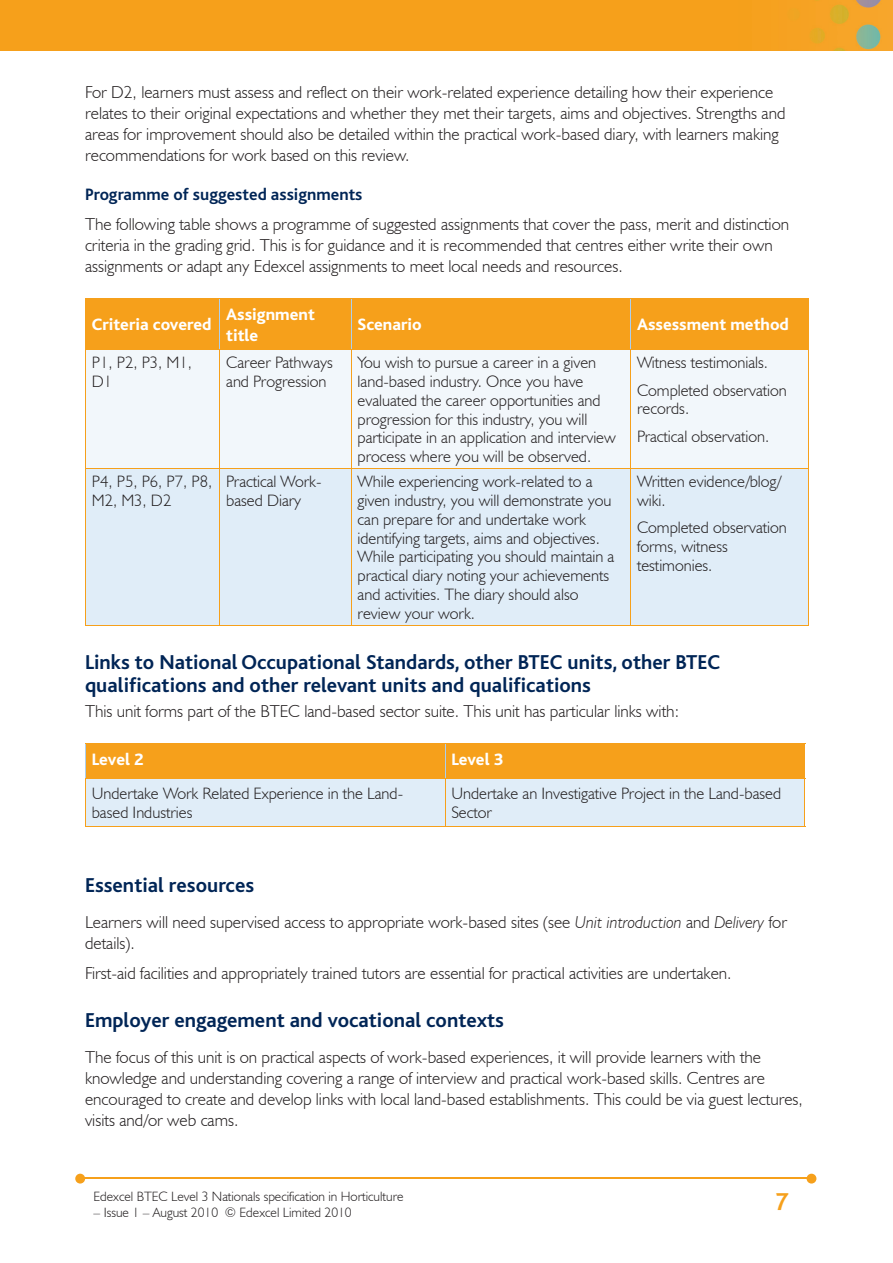
<style>
.page{position:relative;width:893px;height:1263px;background:#fff}
.page>*{position:absolute;margin:0;border:0;box-sizing:border-box;transform-origin:0 0}
.t1{font:700 25.5px "Bliss";color:#f6a01b}
.t2{font:700 21px/22.5px "Bliss";color:#002556}
.t3{font:300 17.25px/21px "Humanist 521 BT";color:#231f20}
.t4{font:800 17.25px/21px "Bliss";color:#fff}
.t5{font:700 17.25px "Bliss";color:#002556}
.t6{font:300 16.5px/18.8px "Humanist 521 BT";color:#231f20}
.t7{font:300 13.5px "Humanist 521 BT";color:#231f20}
.s1{font-style:italic}
</style>
<div class="page">
<img style="left:0;top:0;width:893px;height:51px">
<hr style="left:82px;top:1178px;width:728px;height:1px;background:#f6a01b">
<svg style="left:807px;top:1174px;width:9px;height:9px"></svg>
<svg style="left:75px;top:1174px;width:10px;height:9px"></svg>
<div style="left:86px;top:299px;width:722px;height:50px;background:#f6a01b"></div>
<div style="left:86px;top:350px;width:722px;height:118px;background:#f2f7fb"></div>
<div style="left:86px;top:469px;width:722px;height:156px;background:#e0edf8"></div>
<hr style="left:219px;top:299px;width:1px;height:50px;background:#accfed">
<hr style="left:351px;top:299px;width:1px;height:50px;background:#accfed">
<hr style="left:630px;top:299px;width:1px;height:50px;background:#accfed">
<hr style="left:85px;top:299px;width:1px;height:50px;background:#f6a01b">
<hr style="left:808px;top:299px;width:1px;height:50px;background:#f6a01b">
<hr style="left:85px;top:298px;width:135px;height:1px;background:#f6a01b">
<hr style="left:220px;top:298px;width:131px;height:1px;background:#f6a01b">
<hr style="left:351px;top:298px;width:280px;height:1px;background:#f6a01b">
<hr style="left:631px;top:298px;width:178px;height:1px;background:#f6a01b">
<hr style="left:219px;top:350px;width:1px;height:118px;background:#f6a01b">
<hr style="left:351px;top:350px;width:1px;height:118px;background:#f6a01b">
<hr style="left:630px;top:350px;width:1px;height:118px;background:#f6a01b">
<hr style="left:85px;top:350px;width:1px;height:118px;background:#f6a01b">
<hr style="left:808px;top:350px;width:1px;height:118px;background:#f6a01b">
<hr style="left:85px;top:349px;width:135px;height:1px;background:#f6a01b">
<hr style="left:220px;top:349px;width:131px;height:1px;background:#f6a01b">
<hr style="left:351px;top:349px;width:280px;height:1px;background:#f6a01b">
<hr style="left:631px;top:349px;width:178px;height:1px;background:#f6a01b">
<hr style="left:219px;top:469px;width:1px;height:156px;background:#f6a01b">
<hr style="left:351px;top:469px;width:1px;height:156px;background:#f6a01b">
<hr style="left:630px;top:469px;width:1px;height:156px;background:#f6a01b">
<hr style="left:85px;top:625px;width:135px;height:1px;background:#f6a01b">
<hr style="left:220px;top:625px;width:131px;height:1px;background:#f6a01b">
<hr style="left:351px;top:625px;width:280px;height:1px;background:#f6a01b">
<hr style="left:631px;top:625px;width:178px;height:1px;background:#f6a01b">
<hr style="left:85px;top:469px;width:1px;height:156px;background:#f6a01b">
<hr style="left:808px;top:469px;width:1px;height:156px;background:#f6a01b">
<hr style="left:85px;top:468px;width:135px;height:1px;background:#f6a01b">
<hr style="left:220px;top:468px;width:131px;height:1px;background:#f6a01b">
<hr style="left:351px;top:468px;width:280px;height:1px;background:#f6a01b">
<hr style="left:631px;top:468px;width:178px;height:1px;background:#f6a01b">
<svg style="left:86px;top:744px;width:718px;height:82px"></svg>
<hr style="left:85px;top:744px;width:1px;height:34px;background:#accfed">
<hr style="left:445px;top:744px;width:1px;height:34px;background:#accfed">
<hr style="left:804px;top:744px;width:1px;height:34px;background:#f6a01b">
<hr style="left:85px;top:743px;width:360px;height:1px;background:#f6a01b">
<hr style="left:445px;top:743px;width:360px;height:1px;background:#f6a01b">
<hr style="left:85px;top:826px;width:360px;height:1px;background:#f6a01b">
<hr style="left:85px;top:778px;width:1px;height:48px;background:#f6a01b">
<hr style="left:85px;top:778px;width:360px;height:1px;background:#f6a01b">
<hr style="left:445px;top:826px;width:360px;height:1px;background:#f6a01b">
<hr style="left:445px;top:778px;width:1px;height:48px;background:#f6a01b">
<hr style="left:804px;top:778px;width:1px;height:48px;background:#f6a01b">
<hr style="left:445px;top:778px;width:360px;height:1px;background:#f6a01b">
<p class="t3" style="left:85px;top:81px;width:702px">For D2, learners must assess and reflect on their work-related experience detailing how their experience relates to their original expectations and whether they met their targets, aims and objectives. Strengths and areas for improvement should also be detailed within the practical work-based diary, with learners making recommendations for work based on this review.</p>
<p class="t5" style="left:85px;top:186px;width:279px">Programme of suggested assignments</p>
<p class="t3" style="left:85px;top:213px;width:706px">The following table shows a programme of suggested assignments that cover the pass, merit and distinction criteria in the grading grid. This is for guidance and it is recommended that centres either write their own assignments or adapt any Edexcel assignments to meet local needs and resources.</p>
<p class="t4" style="left:92px;top:315px;width:121px">Criteria covered</p>
<p class="t4" style="left:226px;top:304px;width:90px">Assignment title</p>
<p class="t4" style="left:358px;top:315px;width:66px">Scenario</p>
<p class="t4" style="left:637px;top:315px;width:153px">Assessment method</p>
<p class="t6" style="left:92px;top:353px;width:102px">P1, P2, P3, M1,<br>D1</p>
<p class="t6" style="left:226px;top:353px;width:108px">Career Pathways and Progression</p>
<p class="t6" style="left:358px;top:353px;width:260px">You wish to pursue a career in a given land-based industry. Once you have evaluated the career opportunities and progression for this industry, you will participate in an application and interview process where you will be observed.</p>
<p class="t6" style="left:637px;top:349px;width:151px;line-height:27.3px">Witness testimonials.<br>Completed observation</p>
<p class="t6" style="left:637px;top:395px;width:134px;line-height:27.3px">records.<br>Practical observation.</p>
<p class="t6" style="left:92px;top:472px;width:122px">P4, P5, P6, P7, P8,<br>M2, M3, D2</p>
<p class="t6" style="left:226px;top:472px;width:97px">Practical Work&shy;based Diary</p>
<p class="t6" style="left:358px;top:472px;width:258px">While experiencing work-related to a given industry, you will demonstrate you can prepare for and undertake work identifying targets, aims and objectives.<br>While participating you should maintain a practical diary noting your achievements and activities. The diary should also review your work.</p>
<p class="t6" style="left:637px;top:472px;width:146px">Written evidence/blog/ wiki.</p>
<p class="t6" style="left:637px;top:518px;width:151px">Completed observation forms, witness testimonies.</p>
<p class="t2" style="left:85px;top:652px;width:637px">Links to National Occupational Standards, other BTEC units, other BTEC qualifications and other relevant units and qualifications</p>
<p class="t3" style="left:85px;top:700px;width:595px">This unit forms part of the BTEC land-based sector suite. This unit has particular links with:</p>
<p class="t4" style="left:92px;top:749px;width:53px">Level 2</p>
<p class="t4" style="left:451px;top:749px;width:53px">Level 3</p>
<p class="t6" style="left:92px;top:784px;width:313px">Undertake Work Related Experience in the Land&shy;based Industries</p>
<p class="t6" style="left:451px;top:784px;width:331px">Undertake an Investigative Project in the Land-based<br>Sector</p>
<p class="t2" style="left:85px;top:874px;width:171px">Essential resources</p>
<p class="t3" style="left:85px;top:911px;width:704px">Learners will need supervised access to appropriate work-based sites (see <span class="s1">Unit introduction</span> and <span class="s1">Delivery</span> for details).</p>
<p class="t3" style="left:85px;top:962px;width:648px">First-aid facilities and appropriately trained tutors are essential for practical activities are undertaken.</p>
<p class="t2" style="left:85px;top:1009px;width:420px">Employer engagement and vocational contexts</p>
<p class="t3" style="left:85px;top:1046px;width:719px">The focus of this unit is on practical aspects of work-based experiences, it will provide learners with the knowledge and understanding covering a range of interview and practical work-based skills. Centres are encouraged to create and develop links with local land-based establishments. This could be via guest lectures, visits and/or web cams.</p>
<p class="t7" style="left:94px;top:1188px;width:312px">Edexcel BTEC Level 3 Nationals specification in Horticulture</p>
<p class="t7" style="left:94px;top:1204px;width:260px">– Issue 1 – August 2010 © Edexcel Limited 2010</p>
<h1 class="t1" style="left:775px;top:1189px;width:15px">7</h1>
</div>
